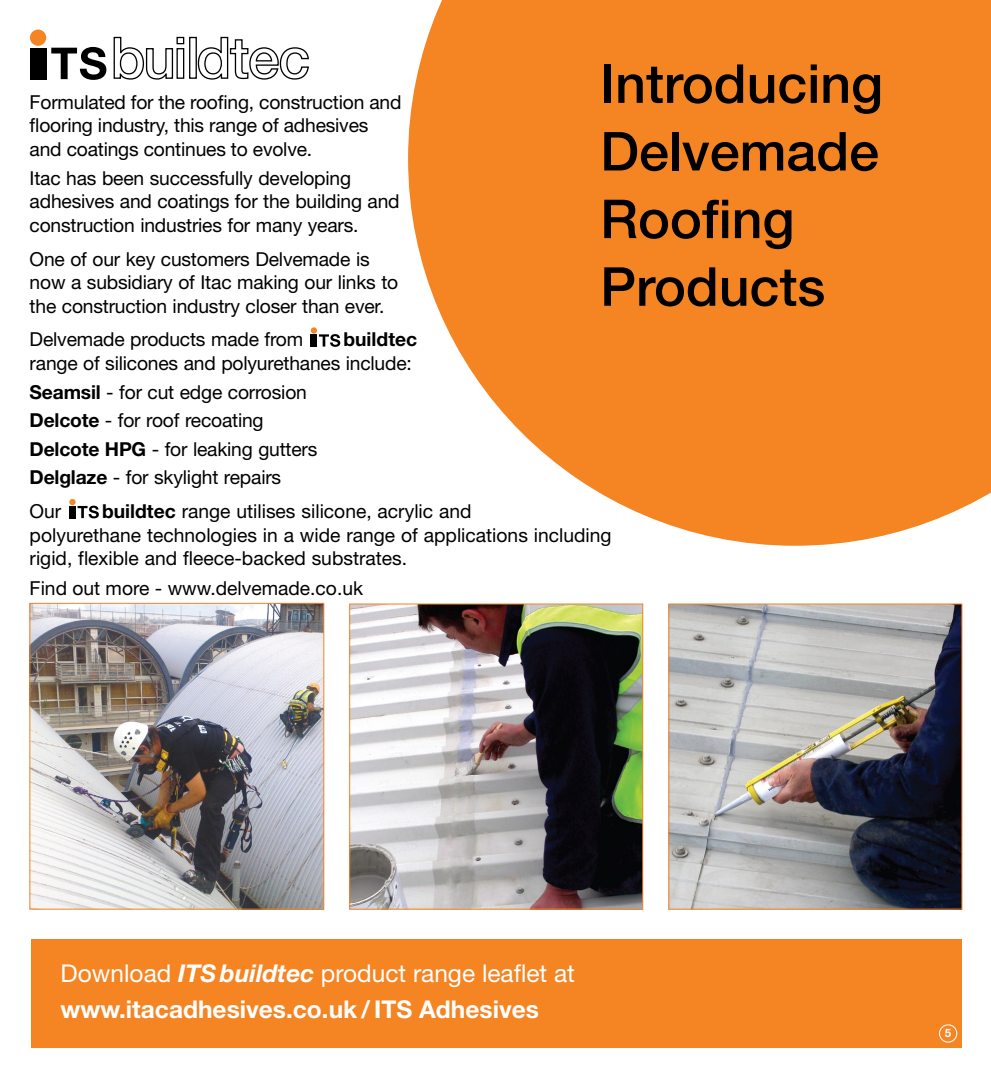
<style>
.page{position:relative;width:991px;height:1085px;background:#fff}
.page>*{position:absolute;margin:0;border:0;box-sizing:border-box;transform-origin:0 0}
.t1{font:500 53.73px/67.5px "Helvetica Neue";color:#000}
.t2{font:700 24.5px/36.4px "Helvetica Neue";color:#fff}
.t3{font:19.25px/23.6px "Helvetica Neue";letter-spacing:-.01em;color:#000}
.t4{font:700 19.25px "Helvetica Neue";color:#000}
.t5{font:700 11.55px "Helvetica Neue";color:#fff}
.s1{font-weight:700}
.s2{font-weight:400}
.s3{font-style:italic}
</style>
<div class="page">
<svg style="left:408px;top:0;width:583px;height:546px;fill:#f58423"></svg>
<div style="left:31px;top:939px;width:930px;height:109px;background:#f58423"></div>
<div style="left:939px;top:1024px;width:18px;height:18px;border:1px solid #fff;border-radius:50%"></div>
<svg style="left:51px;top:47px;width:55px;height:33px"></svg>
<div style="left:30px;top:48px;width:16px;height:31px;background:#000"></div>
<div style="left:30px;top:30px;width:16px;height:16px;background:#f58423;border-radius:50%"></div>
<svg style="left:113px;top:36px;width:72px;height:44px"></svg>
<div style="left:189px;top:37px;width:8px;height:42px;border:1px solid #000"></div>
<svg style="left:197px;top:36px;width:112px;height:44px"></svg>
<svg style="left:319px;top:334px;width:21px;height:13px"></svg>
<div style="left:311px;top:334px;width:6px;height:13px;background:#000"></div>
<div style="left:311px;top:327px;width:6px;height:7px;background:#f58423;border-radius:50%"></div>
<svg style="left:78px;top:506px;width:21px;height:12px"></svg>
<div style="left:69px;top:506px;width:7px;height:12px;background:#000"></div>
<div style="left:69px;top:499px;width:7px;height:6px;background:#f58423;border-radius:50%"></div>
<img style="left:31px;top:605px;width:291px;height:302px">
<div style="left:29px;top:603px;width:295px;height:306px;border:1px solid #f58423"></div>
<img style="left:351px;top:605px;width:290px;height:302px">
<div style="left:349px;top:603px;width:294px;height:306px;border:1px solid #f58423"></div>
<img style="left:670px;top:605px;width:290px;height:302px">
<h1 class="t1" style="left:600px;top:49px;width:284px">Introducing<br>Delvemade<br>Roofing<br>Products</h1>
<p class="t3" style="left:30px;top:90px;width:373px">Formulated for the roofing, construction and flooring industry, this range of adhesives and coatings continues to evolve.</p>
<p class="t3" style="left:30px;top:166px;width:372px">Itac has been successfully developing adhesives and coatings for the building and construction industries for many years.</p>
<p class="t3" style="left:30px;top:246px;width:370px">One of our key customers Delvemade is now a subsidiary of Itac making our links to the construction industry closer than ever.</p>
<p class="t3" style="left:30px;top:327px;width:275px">Delvemade products made from</p>
<p class="t4" style="left:343px;top:327px;width:75px">buildtec</p>
<p class="t3" style="left:30px;top:348px;width:384px;line-height:28.5px">range of silicones and polyurethanes include:<br><span class="s1">Seamsil</span> - for cut edge corrosion<br><span class="s1">Delcote</span> - for roof recoating<br><span class="s1">Delcote HPG</span> - for leaking gutters<br><span class="s1">Delglaze</span> - for skylight repairs</p>
<p class="t3" style="left:30px;top:499px;width:33px">Our</p>
<p class="t3" style="left:30px;top:499px;width:583px;text-indent:72px"><span class="s1">buildtec</span> range utilises silicone, acrylic and<br>polyurethane technologies in a wide range of applications including rigid, flexible and fleece-backed substrates.</p>
<p class="t3" style="left:30px;top:576px;width:335px">Find out more - www.delvemade.co.uk</p>
<p class="t2" style="left:61px;top:954px;width:516px"><span class="s2">Download</span> <span class="s3">ITS buildtec</span> <span class="s2">product range leaflet at </span>www.itacadhesives.co.uk / ITS Adhesives</p>
<p class="t5" style="left:945px;top:1026px;width:8px">5</p>
</div>
